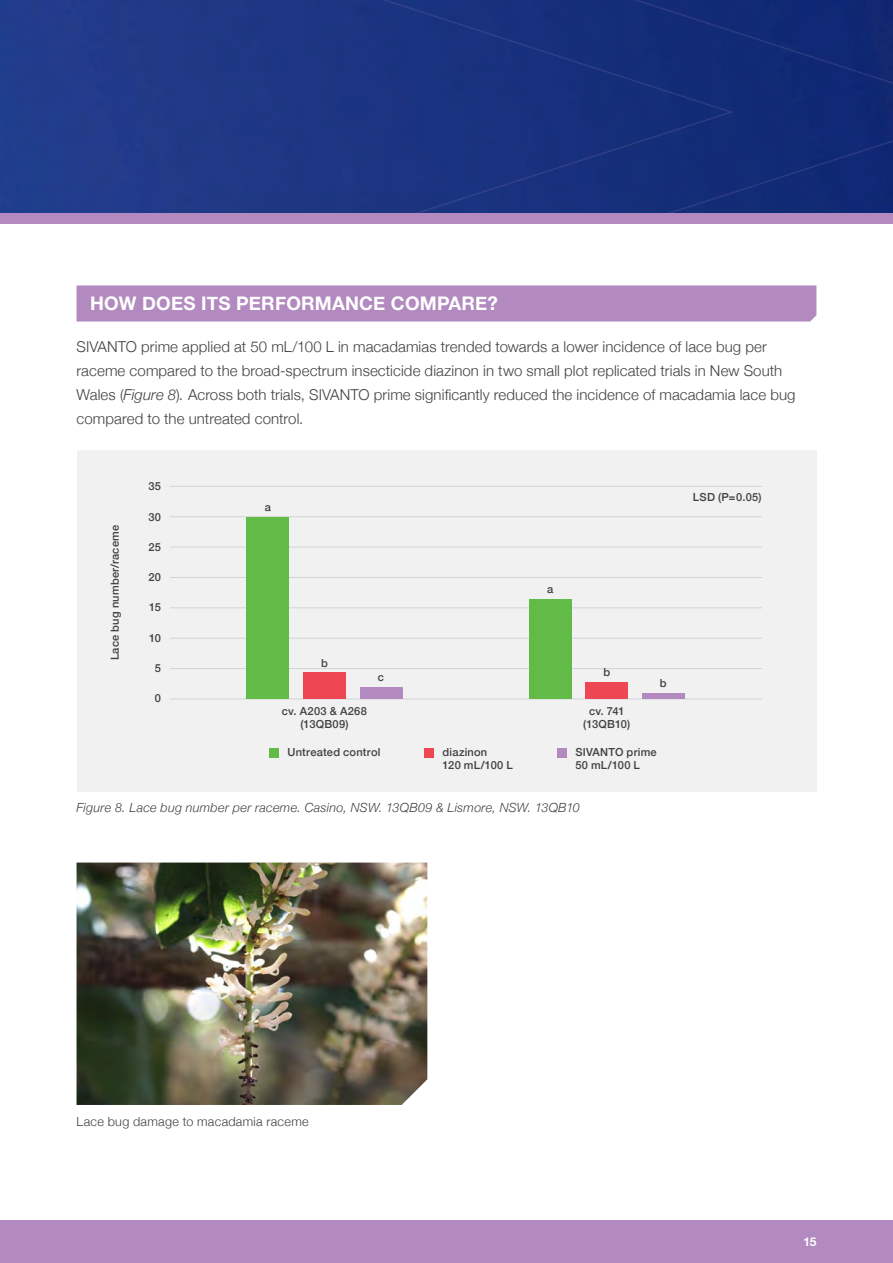
<style>
.page{position:relative;width:893px;height:1263px;background:#fff}
.page>*{position:absolute;margin:0;border:0;box-sizing:border-box;transform-origin:0 0}
.t1{font:700 18.75px "Helvetica Neue";letter-spacing:.01em;color:#fff}
.t2{font:300 15px/24px "Helvetica Neue";letter-spacing:.005em;color:#414042}
.t3{font:italic 300 12.6px "Helvetica Neue";letter-spacing:.02em;color:#414042}
.t4{font:300 12.6px "Helvetica Neue";letter-spacing:.025em;color:#414042}
.t5{font:700 12px "Helvetica Neue";color:#fff}
.t6{font:500 11.1px/12.6px "Helvetica Neue";letter-spacing:.02em;color:#414042}
.t7{font:500 11.1px/12.6px "Helvetica Neue";letter-spacing:-.015em;color:#414042;text-align:center}
.s1{font-style:italic}
</style>
<div class="page">
<div style="left:735px;top:0;width:158px;height:214px;background:#112975"></div>
<svg style="left:0;top:0;width:735px;height:214px;background:#1c3481"></svg>
<div style="left:0;top:214px;width:893px;height:10px;background:#b28abf"></div>
<div style="left:0;top:1221px;width:893px;height:42px;background:#b28abf"></div>
<img style="left:77px;top:862px;width:350px;height:243px">
<div style="left:77px;top:285px;width:739px;height:36px;background:#b28abf"></div>
<div style="left:77px;top:450px;width:739px;height:341px;background:#f1f1f2"></div>
<hr style="left:170px;top:699px;width:592px;height:1px;background:#d1d3d4">
<hr style="left:170px;top:668px;width:592px;height:1px;background:#d1d3d4">
<hr style="left:170px;top:638px;width:592px;height:1px;background:#d1d3d4">
<hr style="left:170px;top:577px;width:592px;height:1px;background:#d1d3d4">
<hr style="left:170px;top:516px;width:592px;height:1px;background:#d1d3d4">
<hr style="left:170px;top:486px;width:592px;height:1px;background:#d1d3d4">
<hr style="left:170px;top:607px;width:592px;height:1px;background:#d1d3d4">
<hr style="left:170px;top:547px;width:592px;height:1px;background:#d1d3d4">
<div style="left:247px;top:517px;width:42px;height:182px;background:#62bb46"></div>
<div style="left:303px;top:673px;width:43px;height:26px;background:#ef4654"></div>
<div style="left:360px;top:687px;width:42px;height:12px;background:#b28abf"></div>
<div style="left:529px;top:599px;width:42px;height:100px;background:#62bb46"></div>
<div style="left:585px;top:683px;width:43px;height:16px;background:#ef4654"></div>
<div style="left:642px;top:693px;width:43px;height:6px;background:#b28abf"></div>
<div style="left:270px;top:748px;width:9px;height:10px;background:#62bb46"></div>
<div style="left:425px;top:748px;width:9px;height:10px;background:#ef4654"></div>
<div style="left:557px;top:748px;width:10px;height:10px;background:#b28abf"></div>
<p class="t1" style="left:90px;top:289px;width:409px">HOW DOES ITS PERFORMANCE COMPARE?</p>
<p class="t2" style="left:77px;top:334px;width:720px">SIVANTO prime applied at 50 mL/100 L in macadamias trended towards a lower incidence of lace bug per raceme compared to the broad-spectrum insecticide diazinon in two small plot replicated trials in New South Wales (<span class="s1">Figure 8</span>)<span class="s1">.</span> Across both trials, SIVANTO prime significantly reduced the incidence of macadamia lace bug compared to the untreated control.</p>
<p class="t6" style="left:108px;top:660px;width:137px;rotate:-90deg">Lace bug number/raceme</p>
<p class="t6" style="left:149px;top:479px;width:14px">35</p>
<p class="t6" style="left:148px;top:509px;width:14px">30</p>
<p class="t6" style="left:149px;top:540px;width:14px">25</p>
<p class="t6" style="left:149px;top:570px;width:14px">20</p>
<p class="t6" style="left:149px;top:600px;width:13px">15</p>
<p class="t6" style="left:149px;top:631px;width:13px">10</p>
<p class="t6" style="left:155px;top:661px;width:8px">5</p>
<p class="t6" style="left:155px;top:691px;width:8px">0</p>
<p class="t6" style="left:265px;top:499px;width:8px">a</p>
<p class="t6" style="left:321px;top:656px;width:8px">b</p>
<p class="t6" style="left:378px;top:669px;width:8px">c</p>
<p class="t6" style="left:547px;top:582px;width:8px">a</p>
<p class="t6" style="left:603px;top:665px;width:8px">b</p>
<p class="t6" style="left:282px;top:704px;width:87px;text-align:center">cv. A203 &amp; A268 (13QB09)</p>
<p class="t7" style="left:583px;top:704px;width:48px">cv. 741 (13QB10)</p>
<p class="t6" style="left:660px;top:676px;width:8px">b</p>
<p class="t6" style="left:287px;top:745px;width:95px">Untreated control</p>
<p class="t6" style="left:443px;top:745px;width:72px">diazinon<br>120 mL/100 L</p>
<p class="t6" style="left:575px;top:745px;width:83px">SIVANTO prime<br>50 mL/100 L</p>
<p class="t3" style="left:77px;top:797px;width:505px">Figure 8. Lace bug number per raceme. Casino, NSW. 13QB09 &amp; Lismore, NSW. 13QB10</p>
<p class="t6" style="left:693px;top:490px;width:70px">LSD (P=0.05)</p>
<p class="t4" style="left:77px;top:1111px;width:234px">Lace bug damage to macadamia raceme</p>
<p class="t5" style="left:803px;top:1232px;width:15px">15</p>
</div>
